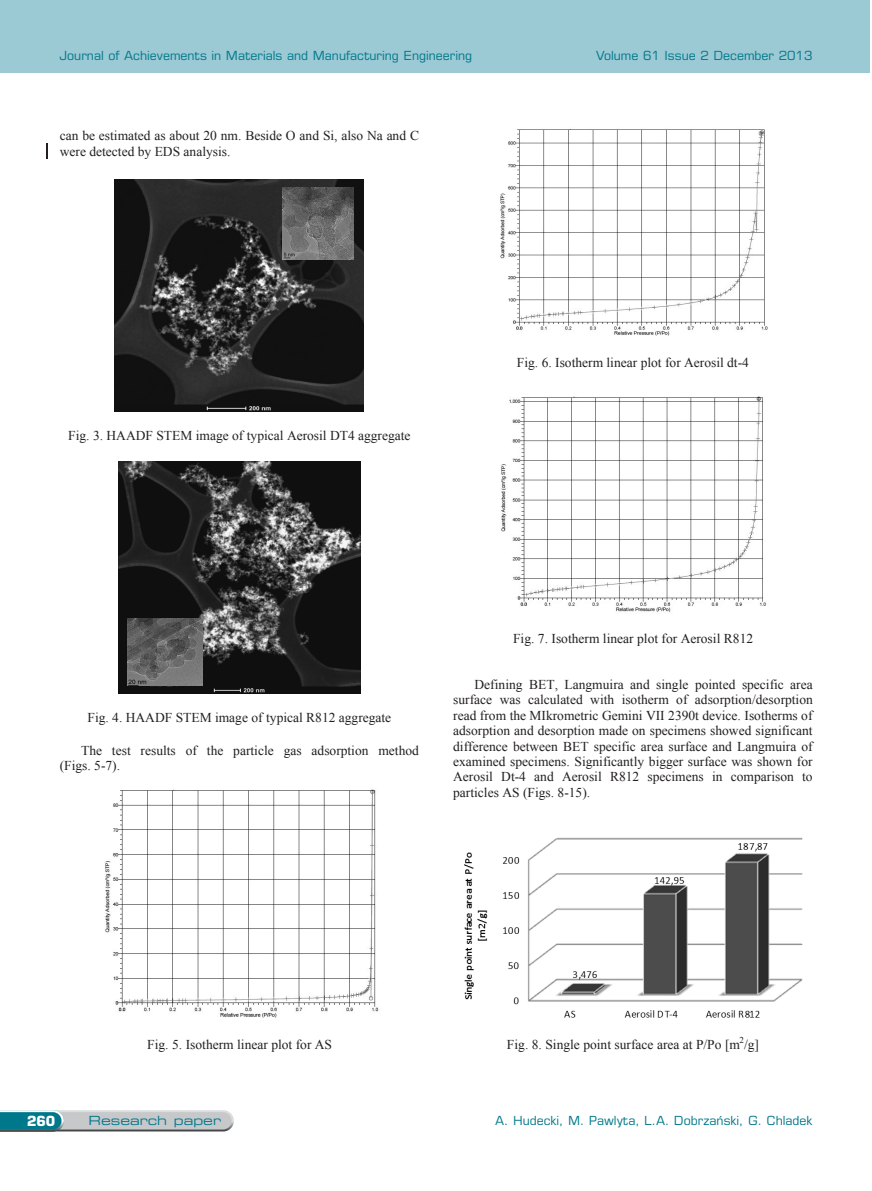
<style>
.page{position:relative;width:872px;height:1191px;background:#fff}
.page>*{position:absolute;margin:0;border:0;box-sizing:border-box;transform-origin:0 0}
.t1{font:700 14.1px "Eurostile LT Pro";color:#fff}
.t2{font:13.5px/15.5px "Times New Roman";color:#231f20}
.t3{font:12.6px "Eurostile LT Pro";color:#00788b}
.t4{font:12.6px "Eurostile LT Pro Ex 2";color:#00788b}
</style>
<div class="page">
<svg style="left:0;top:1110px;width:234px;height:21px;background:#97b1b7"></svg>
<div style="left:0;top:0;width:870px;height:72px;background:#9bc9d4"></div>
<svg style="left:46px;top:144px;width:1px;height:15px"></svg>
<img style="left:115px;top:179px;width:249px;height:232px">
<img style="left:282px;top:188px;width:72px;height:71px">
<img style="left:118px;top:462px;width:243px;height:231px">
<img style="left:128px;top:618px;width:74px;height:67px">
<img style="left:105px;top:789px;width:274px;height:229px">
<img style="left:500px;top:129px;width:268px;height:207px">
<img style="left:501px;top:396px;width:265px;height:216px">
<img style="left:464px;top:837px;width:339px;height:181px">
<p class="t3" style="left:60px;top:48px;width:414px">Journal of Achievements in Materials and Manufacturing Engineering</p>
<p class="t2" style="left:60px;top:128px;width:361px">can be estimated as about 20 nm. Beside O and Si, also Na and C were detected by EDS analysis.</p>
<p class="t3" style="left:596px;top:48px;width:218px">Volume 61 Issue 2 December 2013</p>
<p class="t2" style="left:68px;top:428px;width:344px">Fig. 3. HAADF STEM image of typical Aerosil DT4 aggregate</p>
<p class="t2" style="left:517px;top:354px;width:234px">Fig. 6. Isotherm linear plot for Aerosil dt-4</p>
<p class="t2" style="left:88px;top:709px;width:305px">Fig. 4. HAADF STEM image of typical R812 aggregate</p>
<p class="t2" style="left:60px;top:742px;width:361px;text-indent:21px">The test results of the particle gas adsorption method (Figs. 5-7).</p>
<p class="t2" style="left:513px;top:630px;width:242px">Fig. 7. Isotherm linear plot for Aerosil R812</p>
<p class="t2" style="left:453px;top:676px;width:361px;text-align:justify;text-indent:21px">Defining BET, Langmuira and single pointed specific area surface was calculated with isotherm of adsorption/desorption read from the MIkrometric Gemini VII 2390t device. Isotherms of adsorption and desorption made on specimens showed significant difference between BET specific area surface and Langmuira of examined specimens. Significantly bigger surface was shown for Aerosil Dt-4 and Aerosil R812 specimens in comparison to particles AS (Figs. 8-15).</p>
<p class="t2" style="left:147px;top:1036px;width:186px">Fig. 5. Isotherm linear plot for AS</p>
<p class="t1" style="left:27px;top:1112px;width:30px">260</p>
<p class="t4" style="left:88px;top:1112px;width:134px">Research paper</p>
<p class="t2" style="left:507px;top:1037px;width:253px">Fig. 8. Single point surface area at P/Po [m<sup>2</sup>/g]</p>
<p class="t3" style="left:495px;top:1113px;width:319px">A. Hudecki, M. Pawlyta, L.A. Dobrzański, G. Chladek</p>
</div>
